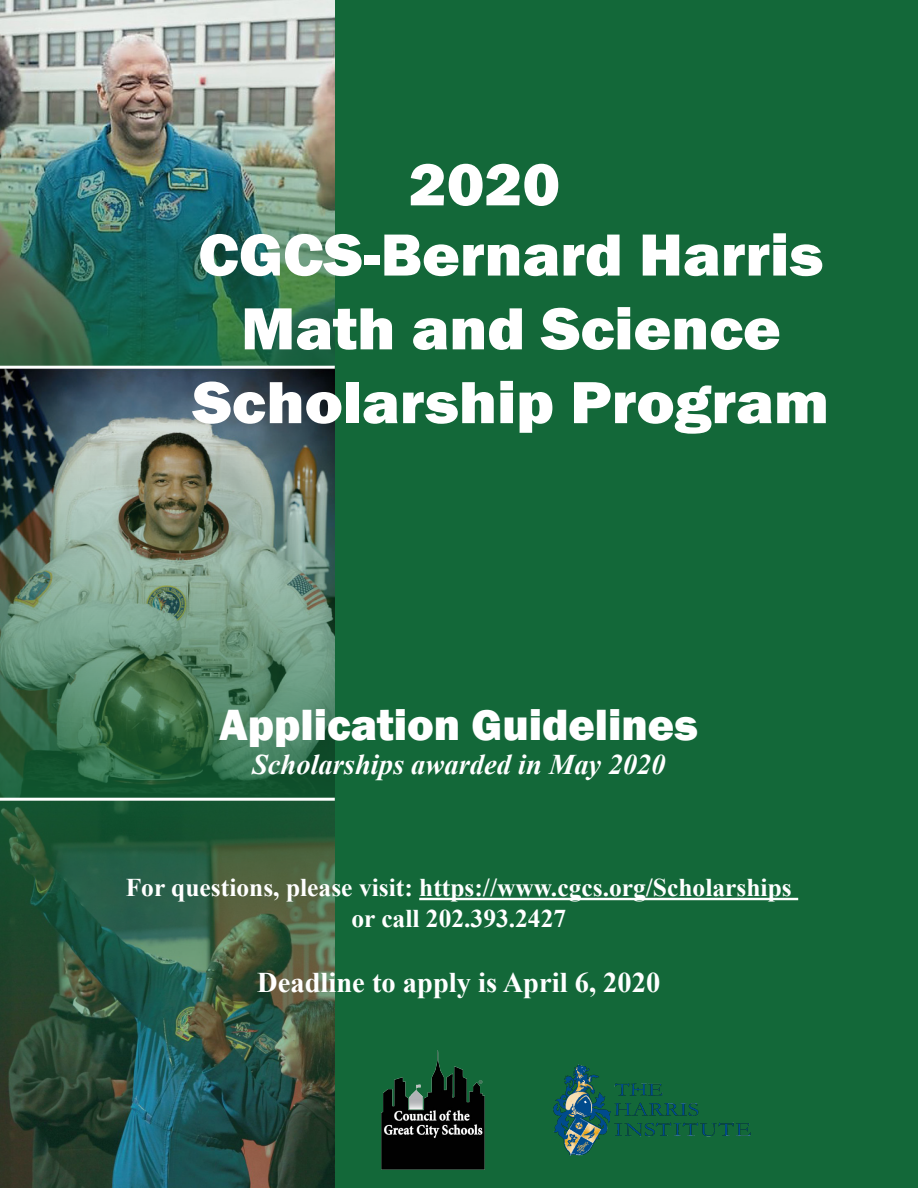
<style>
.page{position:relative;width:918px;height:1188px;background:#136839}
.page>*{position:absolute;margin:0;border:0;box-sizing:border-box;transform-origin:0 0}
.t1{font:800 61.5px/73.8px "Franklin Gothic";color:#fff;text-align:center;scale:1.05 1}
.t2{font:800 45px "Franklin Gothic";color:#fff}
.t3{font:italic 700 28.5px "Times New Roman";color:#fff}
.t4{font:700 28.5px "Times New Roman";color:#fff}
.t5{font:700 25.5px "Times New Roman";color:#fff}
</style>
<div class="page">
<img style="left:0;top:0;width:335px;height:366px">
<img style="left:0;top:369px;width:335px;height:819px">
<hr style="left:419px;top:898px;width:379px;height:2px;background:#fff">
<img style="left:382px;top:1051px;width:103px;height:119px">
<img style="left:553px;top:1064px;width:197px;height:92px">
<hr style="left:0;top:366px;width:335px;height:3px;background:#fff">
<hr style="left:0;top:798px;width:335px;height:3px;background:#fff">
<p class="t1" style="left:409px;top:148px;width:146px">2020</p>
<p class="t1" style="left:198px;top:218px;width:597px">CGCS-Bernard Harris</p>
<p class="t1" style="left:193px;top:292px;width:608px">Math and Science<br>Scholarship Program</p>
<p class="t2" style="left:219px;top:695px;width:480px">Application Guidelines</p>
<p class="t3" style="left:252px;top:744px;width:415px">Scholarships awarded in May 2020</p>
<p class="t5" style="left:126px;top:869px;width:668px">For questions, please visit: https://www.cgcs.org/Scholarships</p>
<p class="t5" style="left:351px;top:900px;width:216px">or call 202.393.2427</p>
<p class="t4" style="left:257px;top:962px;width:405px">Deadline to apply is April 6, 2020</p>
</div>
